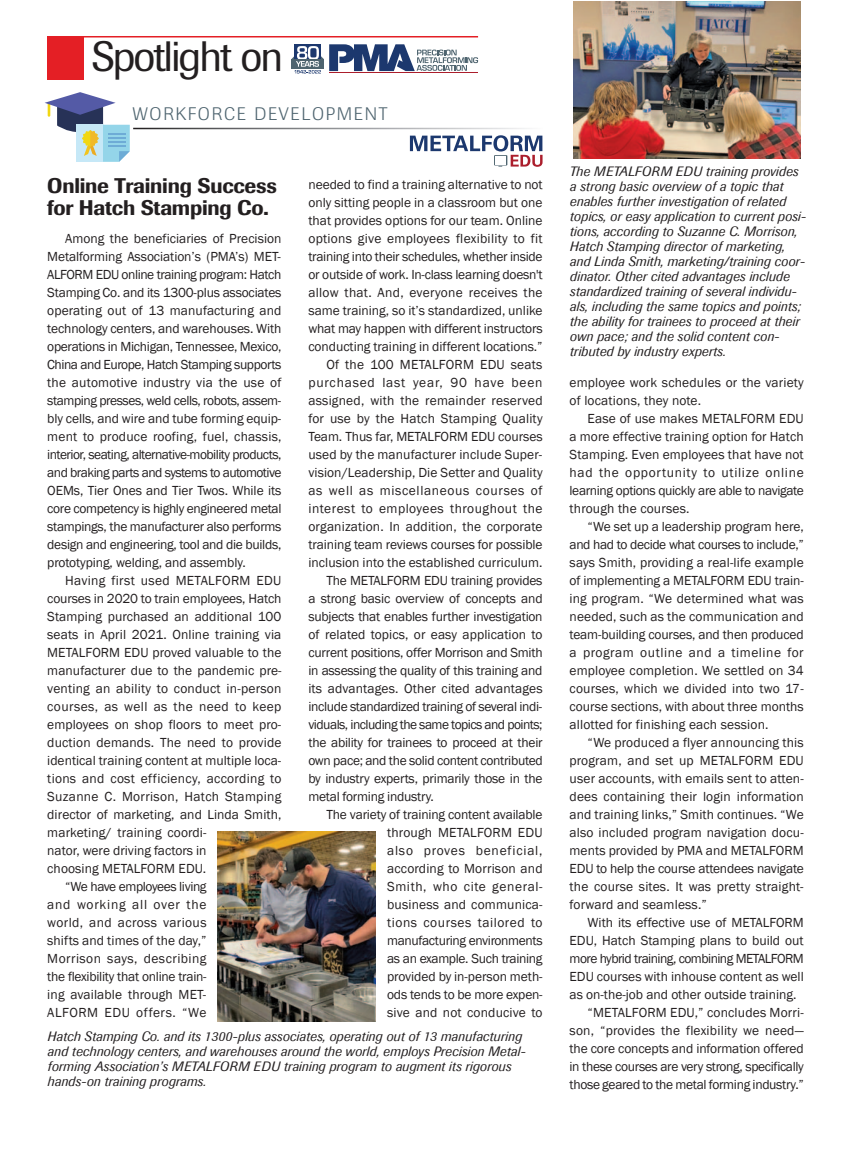
<style>
.page{position:relative;width:851px;height:1161px;background:#fff}
.page>*{position:absolute;margin:0;border:0;box-sizing:border-box;transform-origin:0 0}
.t1{font:42px "Imago";letter-spacing:-.05em;color:#231f20}
.t2{font:500 21px/22.5px "Imago";letter-spacing:-.01em;color:#231f20}
.t3{font:300 18px "Imago";letter-spacing:.1em;color:#4e646f}
.t4{font:13.5px/18px "Franklin Gothic";letter-spacing:.005em;color:#231f20;text-align:justify}
.t5{font:italic 13.5px/15px "Imago";letter-spacing:.01em;color:#231f20}
</style>
<div class="page">
<hr style="left:47px;top:36px;width:431px;height:2px;background:#e41f25">
<svg style="left:291px;top:44px;width:187px;height:30px"></svg>
<div style="left:47px;top:36px;width:36px;height:44px;background:#e41f25"></div>
<svg style="left:45px;top:92px;width:85px;height:70px"></svg>
<img style="left:217px;top:832px;width:158px;height:190px">
<img style="left:573px;top:2px;width:227px;height:157px">
<svg style="left:410px;top:135px;width:132px;height:32px"></svg>
<p class="t1" style="left:92px;top:41px;width:192px">Spotlight on</p>
<p class="t3" style="left:133px;top:108px;width:256px">WORKFORCE DEVELOPMENT</p>
<p class="t2" style="left:47px;top:176px;width:231px">Online Training Success for Hatch Stamping Co.</p>
<p class="t4" style="left:47px;top:229px;width:236px;text-indent:18px">Among the beneficiaries of Precision Metalforming Association’s (PMA’s) MET-ALFORM EDU online training program: Hatch Stamping Co. and its 1300-plus associates operating out of 13 manufacturing and technology centers, and warehouses. With operations in Michigan, Tennessee, Mexico, China and Europe, Hatch Stamping supports the automotive industry via the use of stamping presses, weld cells, robots, assem&shy;bly cells, and wire and tube forming equip&shy;ment to produce roofing, fuel, chassis, interior, seating, alternative-mobility products, and braking parts and systems to automotive OEMs, Tier Ones and Tier Twos. While its core competency is highly engineered metal stampings, the manufacturer also performs design and engineering, tool and die builds, prototyping, welding, and assembly.</p>
<p class="t4" style="left:47px;top:571px;width:236px;text-align:left;text-indent:18px">Having first used METALFORM EDU courses in 2020 to train employees, Hatch Stamping purchased an additional 100 seats in April 2021. Online training via METALFORM EDU proved valuable to the manufacturer due to the pandemic pre&shy;venting an ability to conduct in-person courses, as well as the need to keep employees on shop floors to meet pro&shy;duction demands. The need to provide identical training content at multiple loca&shy;tions and cost efficiency, according to Suzanne C. Morrison, Hatch Stamping director of marketing, and Linda Smith, marketing/ training coordi-<br>nator, were driving factors in<br>choosing METALFORM EDU.</p>
<p class="t4" style="left:47px;top:877px;width:161px;text-indent:18px">“We have employees living and working all over the world, and across various shifts and times of the day,” Morrison says, describing the flexibility that online train&shy;ing available through MET-ALFORM EDU offers. “We</p>
<p class="t4" style="left:308px;top:175px;width:236px">needed to find a training alternative to not only sitting people in a classroom but one that provides options for our team. Online options give employees flexibility to fit training into their schedules, whether inside or outside of work. In-class learning doesn't allow that. And, everyone receives the same training, so it’s standardized, unlike what may happen with different instructors conducting training in different locations.”</p>
<p class="t4" style="left:308px;top:355px;width:236px;text-indent:18px">Of the 100 METALFORM EDU seats purchased last year, 90 have been assigned, with the remainder reserved for use by the Hatch Stamping Quality Team. Thus far, METALFORM EDU courses used by the manufacturer include Super&shy;vision/Leadership, Die Setter and Quality as well as miscellaneous courses of interest to employees throughout the organization. In addition, the corporate training team reviews courses for possible inclusion into the established curriculum.</p>
<p class="t4" style="left:308px;top:571px;width:236px;text-indent:18px">The METALFORM EDU training provides a strong basic overview of concepts and subjects that enables further investigation of related topics, or easy application to current positions, offer Morrison and Smith in assessing the quality of this training and its advantages. Other cited advantages include standardized training of several indi&shy;viduals, including the same topics and points; the ability for trainees to proceed at their own pace; and the solid content contributed by industry experts, primarily those in the metal forming industry.</p>
<p class="t4" style="left:387px;top:805px;width:157px;text-indent:-61px">The variety of training content available through METALFORM EDU also proves beneficial, according to Morrison and Smith, who cite general&shy;business and communica&shy;tions courses tailored to manufacturing environments as an example. Such training provided by in-person meth&shy;ods tends to be more expen&shy;sive and not conducive to</p>
<p class="t5" style="left:47px;top:1030px;width:479px">Hatch Stamping Co. and its 1300-plus associates, operating out of 13 manufacturing and technology centers, and warehouses around the world, employs Precision Metal&shy;forming Association’s METALFORM EDU training program to augment its rigorous hands-on training programs.</p>
<p class="t5" style="left:569px;top:165px;width:238px">The METALFORM EDU training provides a strong basic overview of a topic that enables further investigation of related topics, or easy application to current posi&shy;tions, according to Suzanne C. Morrison, Hatch Stamping director of marketing, and Linda Smith, marketing/training coor&shy;dinator. Other cited advantages include standardized training of several individu&shy;als, including the same topics and points; the ability for trainees to proceed at their own pace; and the solid content con&shy;tributed by industry experts.</p>
<p class="t4" style="left:569px;top:373px;width:236px">employee work schedules or the variety of locations, they note.</p>
<p class="t4" style="left:569px;top:409px;width:236px;text-indent:18px">Ease of use makes METALFORM EDU a more effective training option for Hatch Stamping. Even employees that have not had the opportunity to utilize online learning options quickly are able to navigate through the courses.</p>
<p class="t4" style="left:569px;top:517px;width:236px;text-indent:18px">“We set up a leadership program here, and had to decide what courses to include,” says Smith, providing a real-life example of implementing a METALFORM EDU train&shy;ing program. “We determined what was needed, such as the communication and team-building courses, and then produced a program outline and a timeline for employee completion. We settled on 34 courses, which we divided into two 17- course sections, with about three months allotted for finishing each session.</p>
<p class="t4" style="left:569px;top:733px;width:236px;text-indent:18px">“We produced a flyer announcing this program, and set up METALFORM EDU user accounts, with emails sent to atten&shy;dees containing their login information and training links,” Smith continues. “We also included program navigation docu&shy;ments provided by PMA and METALFORM EDU to help the course attendees navigate the course sites. It was pretty straight&shy;forward and seamless.”</p>
<p class="t4" style="left:569px;top:913px;width:236px;text-indent:18px">With its effective use of METALFORM EDU, Hatch Stamping plans to build out more hybrid training, combining METALFORM EDU courses with inhouse content as well as on-the-job and other outside training.</p>
<p class="t4" style="left:569px;top:1003px;width:236px;text-indent:18px">“METALFORM EDU,” concludes Morri&shy;son, “provides the flexibility we need— the core concepts and information offered in these courses are very strong, specifically those geared to the metal forming industry.”</p>
</div>
